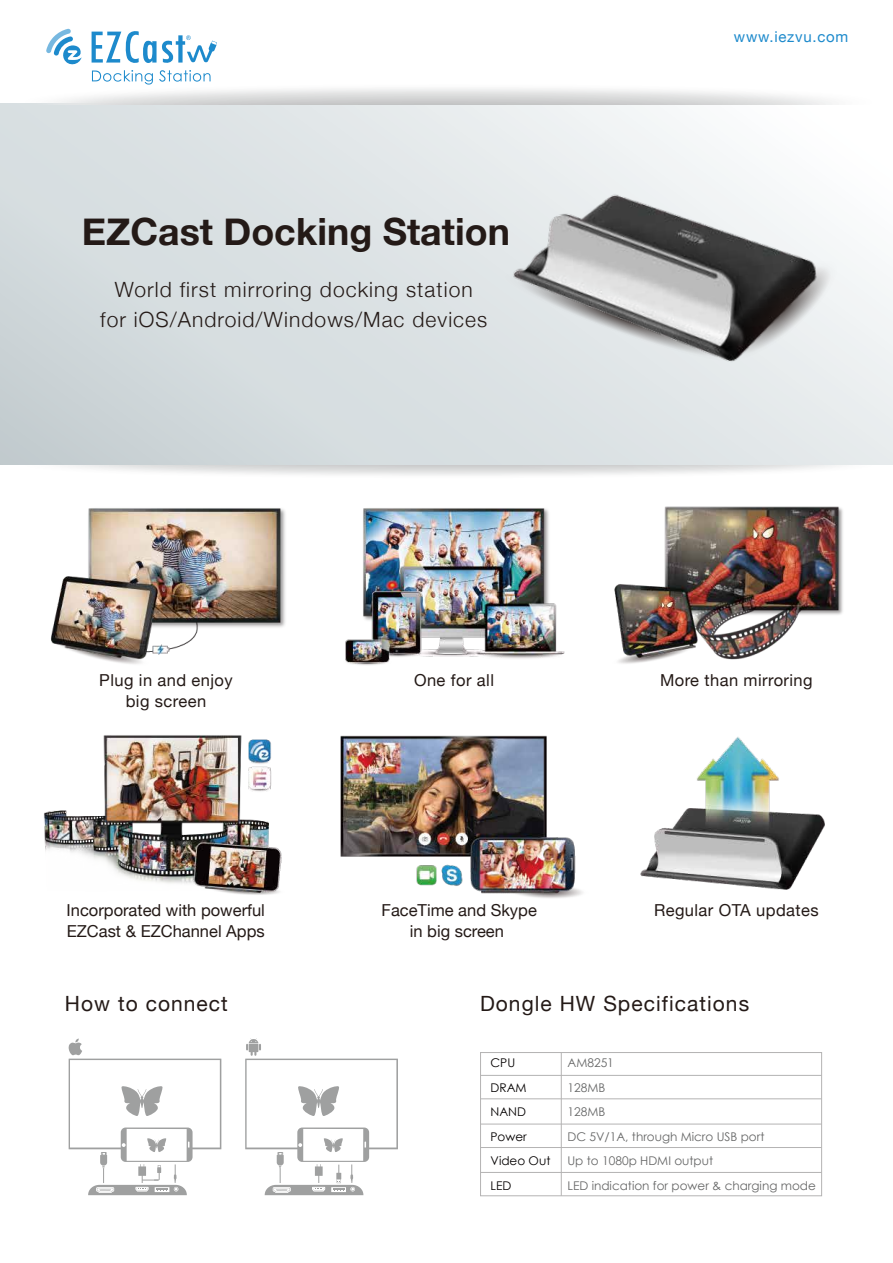
<style>
.page{position:relative;width:893px;height:1263px;background:#fff}
.page>*{position:absolute;margin:0;border:0;box-sizing:border-box;transform-origin:0 0}
.t1{font:700 37.5px "Helvetica Neue";color:#241a17}
.t2{font:300 21px/29.8px "Helvetica Neue";letter-spacing:.05em;color:#241a17;text-align:center}
.t3{font:21px "Helvetica Neue";letter-spacing:.05em;color:#241a17}
.t4{font:16.5px/21px "Helvetica Neue";color:#241a17;text-align:center}
.t5{font:16.5px "Helvetica Neue";letter-spacing:.025em;color:#241a17}
.t6{font:15px "Helvetica Neue";letter-spacing:.05em;color:#1d8acc}
.t7{font:12px/24.5px "Century Gothic";color:#666767}
.t8{font:12px/24.5px "Century Gothic";color:#040000}
</style>
<div class="page">
<svg style="left:19px;top:464px;width:856px;height:11px"></svg>
<div style="left:0;top:104px;width:893px;height:360px;background:linear-gradient(to right,#ced6d9,#f3f5f6)"></div>
<div style="left:480px;top:1052px;width:342px;height:144px;border:1px solid #b4b3b3"></div>
<hr style="left:561px;top:1052px;width:1px;height:144px;background:#b4b3b3">
<hr style="left:481px;top:1075px;width:341px;height:1px;background:#b4b3b3">
<hr style="left:481px;top:1098px;width:341px;height:1px;background:#b4b3b3">
<hr style="left:481px;top:1124px;width:341px;height:1px;background:#b4b3b3">
<hr style="left:481px;top:1147px;width:341px;height:1px;background:#b4b3b3">
<hr style="left:481px;top:1172px;width:341px;height:1px;background:#b4b3b3">
<svg style="left:22px;top:29px;width:857px;height:77px"></svg>
<svg style="left:245px;top:1038px;width:153px;height:157px"></svg>
<svg style="left:68px;top:1038px;width:153px;height:157px"></svg>
<img style="left:44px;top:735px;width:781px;height:163px">
<img style="left:51px;top:506px;width:792px;height:159px">
<img style="left:498px;top:165px;width:344px;height:229px">
<svg style="left:499px;top:259px;width:345px;height:109px;background:#b3b4b5"></svg>
<h1 class="t1" style="left:82px;top:208px;width:430px">EZCast Docking Station</h1>
<h2 class="t2" style="left:100px;top:275px;width:389px">World first mirroring docking station for iOS/Android/Windows/Mac devices</h2>
<h3 class="t5" style="left:99px;top:670px;width:135px">Plug in and enjoy</h3>
<h3 class="t5" style="left:414px;top:670px;width:81px">One for all</h3>
<h3 class="t5" style="left:126px;top:691px;width:82px">big screen</h3>
<p class="t6" style="left:734px;top:28px;width:116px">www.iezvu.com</p>
<h3 class="t5" style="left:660px;top:670px;width:154px">More than mirroring</h3>
<h3 class="t4" style="left:67px;top:899px;width:200px;text-align:left">Incorporated with powerful<br>EZCast &amp; EZChannel Apps</h3>
<h3 class="t4" style="left:382px;top:899px;width:157px">FaceTime and Skype in big screen</h3>
<h3 class="t5" style="left:654px;top:900px;width:166px">Regular OTA updates</h3>
<h2 class="t3" style="left:65px;top:990px;width:164px">How to connect</h2>
<h2 class="t3" style="left:480px;top:990px;width:271px">Dongle HW Specifications</h2>
<p class="t8" style="left:491px;top:1051px;width:61px">CPU<br>DRAM<br>NAND<br>Power<br>Video Out<br>LED</p>
<p class="t7" style="left:567px;top:1051px;width:250px">AM8251<br>128MB<br>128MB<br>DC 5V/1A, through Micro USB port<br>Up to 1080p HDMI output<br>LED indication for power &amp; charging mode</p>
</div>
